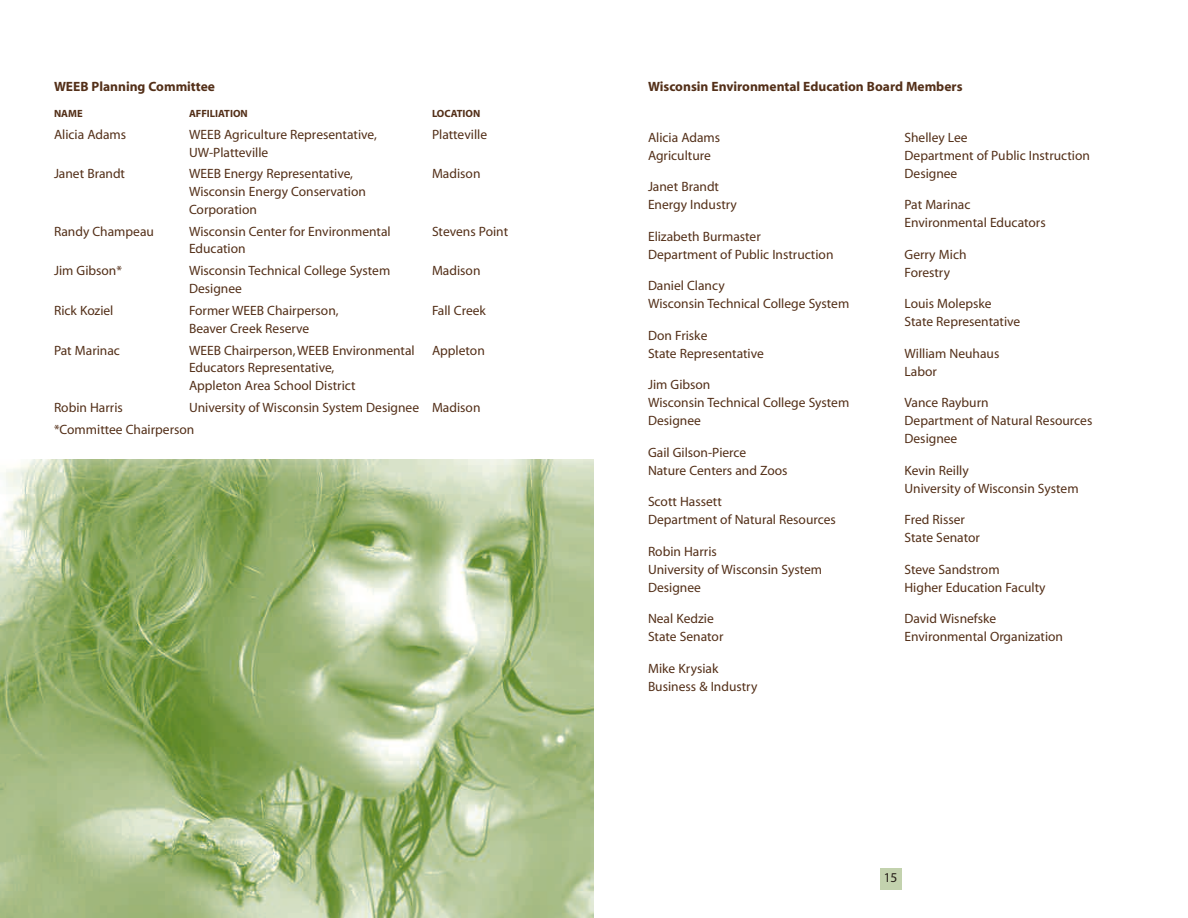
<style>
.page{position:relative;width:1188px;height:918px;background:#fff}
.page>*{position:absolute;margin:0;border:0;box-sizing:border-box;transform-origin:0 0}
.t1{font:13.5px/18px "Myriad";color:#532f18}
.t2{font:700 13.5px "Myriad";color:#532f18}
.t3{font:13.5px "Myriad";color:#241c16}
.t4{font:700 10.5px "Myriad";color:#532f18}
</style>
<div class="page">
<img style="left:0;top:459px;width:594px;height:459px">
<div style="left:880px;top:868px;width:21px;height:21px;background:#c3d2ae"></div>
<p class="t2" style="left:54px;top:81px;width:163px">WEEB Planning Committee</p>
<p class="t4" style="left:54px;top:110px;width:30px">NAME</p>
<p class="t4" style="left:189px;top:110px;width:60px">AFFILIATION</p>
<p class="t4" style="left:432px;top:110px;width:50px">LOCATION</p>
<p class="t1" style="left:54px;top:127px;width:74px">Alicia Adams</p>
<p class="t1" style="left:189px;top:127px;width:189px">WEEB Agriculture Representative,</p>
<p class="t1" style="left:432px;top:127px;width:57px">Platteville</p>
<p class="t1" style="left:189px;top:144px;width:81px">UW-Platteville</p>
<p class="t1" style="left:54px;top:166px;width:73px">Janet Brandt</p>
<p class="t1" style="left:189px;top:166px;width:166px">WEEB Energy Representative,</p>
<p class="t1" style="left:432px;top:166px;width:50px">Madison</p>
<p class="t1" style="left:189px;top:184px;width:178px">Wisconsin Energy Conservation<br>Corporation</p>
<p class="t1" style="left:54px;top:223px;width:101px">Randy Champeau</p>
<p class="t1" style="left:189px;top:223px;width:203px">Wisconsin Center for Environmental</p>
<p class="t1" style="left:432px;top:223px;width:78px">Stevens Point</p>
<p class="t1" style="left:189px;top:241px;width:58px">Education</p>
<p class="t1" style="left:54px;top:263px;width:70px">Jim Gibson*</p>
<p class="t1" style="left:189px;top:263px;width:203px">Wisconsin Technical College System</p>
<p class="t1" style="left:432px;top:263px;width:50px">Madison</p>
<p class="t1" style="left:189px;top:281px;width:54px">Designee</p>
<p class="t1" style="left:54px;top:303px;width:61px">Rick Koziel</p>
<p class="t1" style="left:189px;top:303px;width:151px">Former WEEB Chairperson,</p>
<p class="t1" style="left:432px;top:303px;width:55px">Fall Creek</p>
<p class="t1" style="left:189px;top:320px;width:122px">Beaver Creek Reserve</p>
<p class="t1" style="left:54px;top:342px;width:68px">Pat Marinac</p>
<p class="t1" style="left:189px;top:342px;width:227px">WEEB Chairperson, WEEB Environmental</p>
<p class="t1" style="left:432px;top:342px;width:54px">Appleton</p>
<p class="t1" style="left:189px;top:360px;width:168px">Educators Representative,<br>Appleton Area School District</p>
<p class="t1" style="left:54px;top:400px;width:70px">Robin Harris</p>
<p class="t1" style="left:54px;top:398px;width:428px;line-height:21.9px;text-indent:135px">University of Wisconsin System Designee Madison *Committee Chairperson</p>
<p class="t2" style="left:648px;top:81px;width:316px">Wisconsin Environmental Education Board Members</p>
<p class="t1" style="left:648px;top:130px;width:74px">Alicia Adams<br>Agriculture</p>
<p class="t1" style="left:648px;top:179px;width:90px">Janet Brandt<br>Energy Industry</p>
<p class="t1" style="left:648px;top:229px;width:187px">Elizabeth Burmaster<br>Department of Public Instruction</p>
<p class="t1" style="left:648px;top:278px;width:203px">Daniel Clancy<br>Wisconsin Technical College System</p>
<p class="t1" style="left:648px;top:328px;width:117px">Don Friske<br>State Representative</p>
<p class="t1" style="left:648px;top:377px;width:203px">Jim Gibson<br>Wisconsin Technical College System<br>Designee</p>
<p class="t1" style="left:648px;top:445px;width:141px">Gail Gilson-Pierce<br>Nature Centers and Zoos</p>
<p class="t1" style="left:648px;top:494px;width:189px">Scott Hassett<br>Department of Natural Resources</p>
<p class="t1" style="left:648px;top:544px;width:176px">Robin Harris<br>University of Wisconsin System<br>Designee</p>
<p class="t1" style="left:648px;top:611px;width:77px">Neal Kedzie<br>State Senator</p>
<p class="t1" style="left:648px;top:661px;width:111px">Mike Krysiak<br>Business &amp; Industry</p>
<p class="t1" style="left:905px;top:130px;width:187px">Shelley Lee<br>Department of Public Instruction<br>Designee</p>
<p class="t1" style="left:905px;top:197px;width:143px">Pat Marinac<br>Environmental Educators</p>
<p class="t1" style="left:905px;top:247px;width:64px">Gerry Mich<br>Forestry</p>
<p class="t1" style="left:905px;top:296px;width:117px">Louis Molepske<br>State Representative</p>
<p class="t1" style="left:905px;top:346px;width:96px">William Neuhaus<br>Labor</p>
<p class="t1" style="left:905px;top:395px;width:189px">Vance Rayburn<br>Department of Natural Resources<br>Designee</p>
<p class="t1" style="left:905px;top:463px;width:176px">Kevin Reilly<br>University of Wisconsin System</p>
<p class="t1" style="left:905px;top:512px;width:77px">Fred Risser<br>State Senator</p>
<p class="t1" style="left:905px;top:562px;width:143px">Steve Sandstrom<br>Higher Education Faculty</p>
<p class="t1" style="left:905px;top:611px;width:160px">David Wisnefske<br>Environmental Organization</p>
<p class="t3" style="left:884px;top:872px;width:15px">15</p>
</div>
